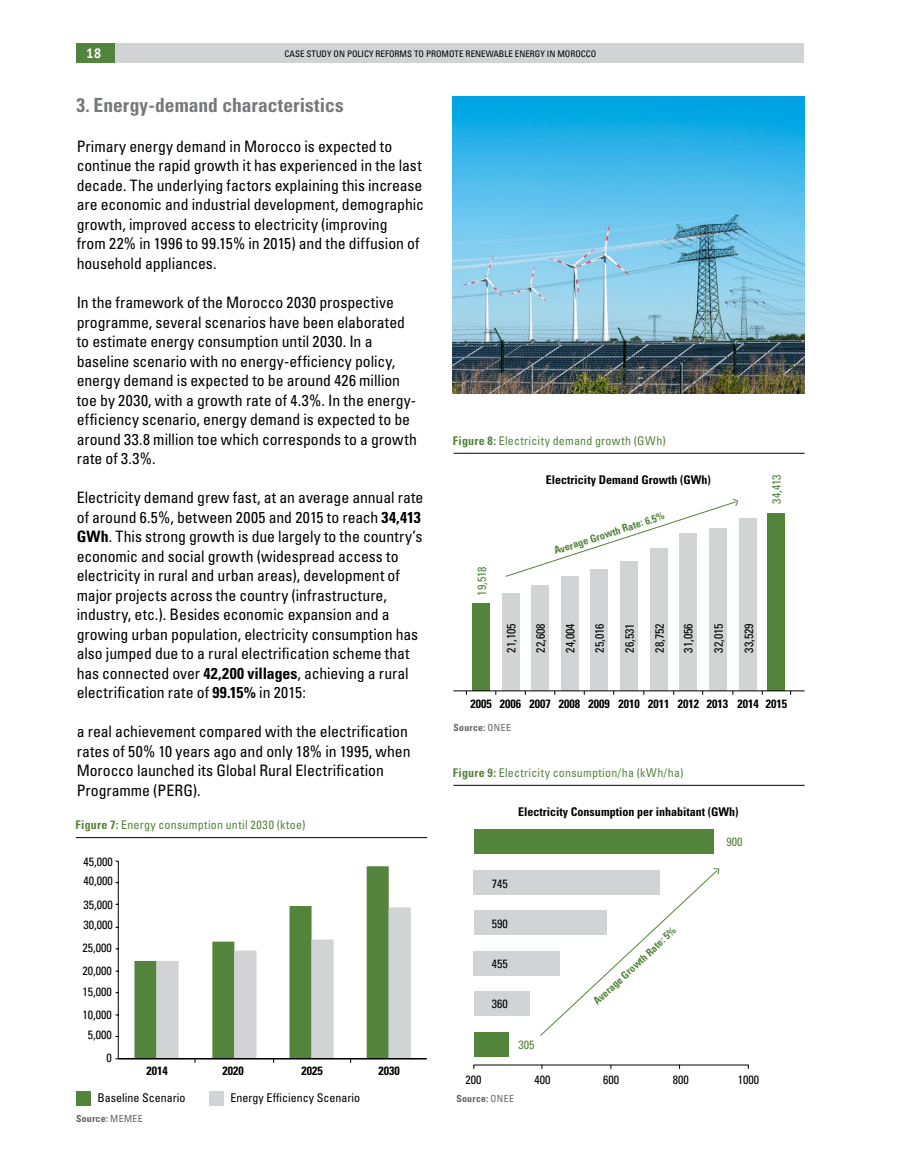
<style>
.page{position:relative;width:915px;height:1166px;background:#fff}
.page>*{position:absolute;margin:0;border:0;box-sizing:border-box;transform-origin:0 0}
.t1{font:700 condensed 19.5px "Univers";color:#77787b}
.t2{font:condensed 15.75px/19.5px "Univers";letter-spacing:-.005em;color:#000}
.t3{font:700 13.5px "PT Sans";color:#fff}
.t4{font:condensed 12px/23px "Univers";color:#000}
.t5{font:condensed 12px "Univers";letter-spacing:.02em;color:#53843b}
.t6{font:700 condensed 12px "Univers";color:#000}
.t7{font:700 condensed 10.5px "Univers";color:#53843b}
.t8{font:700 condensed 9.75px "Univers";letter-spacing:.025em;color:#636466}
.t9{font:condensed 9px "Univers";color:#000}
.s1{font-weight:700}
.s2{font-weight:400}
</style>
<div class="page">
<div style="left:114px;top:43px;width:690px;height:20px;background:#d1d3d4"></div>
<div style="left:77px;top:43px;width:38px;height:20px;background:#53843b"></div>
<hr style="left:453px;top:453px;width:351px;height:1px;background:#000">
<hr style="left:453px;top:784px;width:351px;height:1px;background:#000">
<hr style="left:76px;top:837px;width:351px;height:1px;background:#000">
<svg style="left:134px;top:866px;width:254px;height:192px"></svg>
<hr style="left:118px;top:860px;width:1px;height:198px;background:#000">
<hr style="left:118px;top:1058px;width:308px;height:1px;background:#000">
<svg style="left:156px;top:907px;width:254px;height:155px"></svg>
<div style="left:76px;top:1090px;width:15px;height:15px;background:#53843b"></div>
<div style="left:209px;top:1090px;width:15px;height:15px;background:#d1d3d4"></div>
<div style="left:472px;top:603px;width:17px;height:87px;background:#53843b"></div>
<div style="left:501px;top:593px;width:18px;height:97px;background:#d1d3d4"></div>
<div style="left:531px;top:585px;width:17px;height:105px;background:#d1d3d4"></div>
<div style="left:560px;top:576px;width:18px;height:114px;background:#d1d3d4"></div>
<div style="left:590px;top:569px;width:17px;height:121px;background:#d1d3d4"></div>
<div style="left:620px;top:561px;width:17px;height:129px;background:#d1d3d4"></div>
<div style="left:649px;top:547px;width:18px;height:143px;background:#d1d3d4"></div>
<div style="left:679px;top:533px;width:17px;height:157px;background:#d1d3d4"></div>
<div style="left:708px;top:528px;width:18px;height:162px;background:#d1d3d4"></div>
<div style="left:739px;top:518px;width:17px;height:172px;background:#d1d3d4"></div>
<div style="left:767px;top:513px;width:17px;height:177px;background:#53843b"></div>
<hr style="left:453px;top:690px;width:351px;height:1px;background:#000">
<svg style="left:505px;top:498px;width:233px;height:79px"></svg>
<div style="left:473px;top:828px;width:240px;height:25px;background:#53843b"></div>
<div style="left:473px;top:869px;width:186px;height:25px;background:#d1d3d4"></div>
<div style="left:473px;top:910px;width:133px;height:24px;background:#d1d3d4"></div>
<div style="left:473px;top:950px;width:87px;height:25px;background:#d1d3d4"></div>
<div style="left:473px;top:990px;width:56px;height:25px;background:#d1d3d4"></div>
<div style="left:473px;top:1032px;width:35px;height:24px;background:#53843b"></div>
<svg style="left:473px;top:1064px;width:275px;height:5px"></svg>
<svg style="left:539px;top:868px;width:180px;height:168px"></svg>
<img style="left:452px;top:97px;width:352px;height:296px">
<p class="t3" style="left:86px;top:44px;width:17px">18</p>
<p class="t9" style="left:284px;top:48px;width:313px">CASE STUDY ON POLICY REFORMS TO PROMOTE RENEWABLE ENERGY IN MOROCCO</p>
<p class="t1" style="left:77px;top:93px;width:268px">3. Energy-demand characteristics</p>
<p class="t2" style="left:77px;top:136px;width:349px">Primary energy demand in Morocco is expected to continue the rapid growth it has experienced in the last decade. The underlying factors explaining this increase are economic and industrial development, demographic growth, improved access to electricity (improving<br>from 22% in 1996 to 99.15% in 2015) and the diffusion of household appliances.</p>
<p class="t2" style="left:77px;top:292px;width:341px">In the framework of the Morocco 2030 prospective programme, several scenarios have been elaborated to estimate energy consumption until 2030. In a baseline scenario with no energy-efficiency policy, energy demand is expected to be around 426 million toe by 2030, with a growth rate of 4.3%. In the energy&shy;efficiency scenario, energy demand is expected to be around 33.8 million toe which corresponds to a growth rate of 3.3%.</p>
<p class="t2" style="left:77px;top:487px;width:348px">Electricity demand grew fast, at an average annual rate of around 6.5%, between 2005 and 2015 to reach <span class="s1">34,413<br>GWh</span>. This strong growth is due largely to the country’s economic and social growth (widespread access to electricity in rural and urban areas), development of major projects across the country (infrastructure, industry, etc.). Besides economic expansion and a growing urban population, electricity consumption has also jumped due to a rural electrification scheme that has connected over <span class="s1">42,200 villages</span>, achieving a rural electrification rate of <span class="s1">99.15%</span> in 2015:</p>
<p class="t2" style="left:77px;top:721px;width:335px">a real achievement compared with the electrification rates of 50% 10 years ago and only 18% in 1995, when Morocco launched its Global Rural Electrification Programme (PERG).</p>
<p class="t5" style="left:75px;top:817px;width:231px"><span class="s1">Figure 7:</span> Energy consumption until 2030 (ktoe)</p>
<p class="t4" style="left:83px;top:849px;width:31px">45,000</p>
<p class="t4" style="left:83px;top:868px;width:31px">40,000<br>35,000</p>
<p class="t4" style="left:82px;top:912px;width:32px;text-align:justify">30,000<br>25,000<br>20,000</p>
<p class="t4" style="left:82px;top:979px;width:31px">15,000<br>10,000</p>
<p class="t4" style="left:88px;top:1023px;width:25px;text-align:right">5,000<br>0</p>
<p class="t4" style="left:97px;top:1085px;width:89px">Baseline Scenario</p>
<p class="t4" style="left:230px;top:1085px;width:131px">Energy Efficiency Scenario</p>
<p class="t8" style="left:76px;top:1112px;width:68px">Source: <span class="s2">MEMEE</span></p>
<p class="t6" style="left:146px;top:1063px;width:23px">2014</p>
<p class="t6" style="left:222px;top:1063px;width:23px">2020</p>
<p class="t6" style="left:301px;top:1063px;width:23px">2025</p>
<p class="t6" style="left:378px;top:1063px;width:23px">2030</p>
<p class="t5" style="left:453px;top:433px;width:214px"><span class="s1">Figure 8:</span> Electricity demand growth (GWh)</p>
<p class="t6" style="left:545px;top:472px;width:166px">Electricity Demand Growth (GWh)</p>
<p class="t5" style="left:474px;top:595px;width:31px;rotate:-90deg">19,518</p>
<p class="t7" style="left:552px;top:544px;width:117px;rotate:-18deg">Average Growth Rate: 6.5%</p>
<p class="t4" style="left:499px;top:652px;width:31px;rotate:-90deg">21,105</p>
<p class="t4" style="left:528px;top:652px;width:31px;rotate:-90deg">22,608</p>
<p class="t4" style="left:558px;top:652px;width:31px;rotate:-90deg">24,004</p>
<p class="t4" style="left:587px;top:652px;width:31px;rotate:-90deg">25,016</p>
<p class="t4" style="left:617px;top:652px;width:31px;rotate:-90deg">26,531</p>
<p class="t4" style="left:647px;top:652px;width:31px;rotate:-90deg">28,752</p>
<p class="t4" style="left:676px;top:652px;width:31px;rotate:-90deg">31,056</p>
<p class="t4" style="left:706px;top:652px;width:31px;rotate:-90deg">32,015</p>
<p class="t4" style="left:736px;top:652px;width:31px;rotate:-90deg">33,529</p>
<p class="t5" style="left:768px;top:503px;width:31px;rotate:-90deg">34,413</p>
<p class="t6" style="left:470px;top:695px;width:318px">2005 2006 2007 2008 2009 2010 2011 2012 2013 2014 2015</p>
<p class="t8" style="left:453px;top:721px;width:59px">Source: <span class="s2">ONEE</span></p>
<p class="t5" style="left:453px;top:765px;width:232px"><span class="s1">Figure 9:</span> Electricity consumption/ha (kWh/ha)</p>
<p class="t6" style="left:518px;top:803px;width:222px">Electricity Consumption per inhabitant (GWh)</p>
<p class="t5" style="left:726px;top:833px;width:17px">900</p>
<p class="t4" style="left:491px;top:871px;width:17px">745</p>
<p class="t4" style="left:491px;top:911px;width:17px">590</p>
<p class="t4" style="left:491px;top:952px;width:17px">455</p>
<p class="t4" style="left:491px;top:991px;width:17px">360</p>
<p class="t7" style="left:590px;top:997px;width:110px;rotate:-43deg">Average Growth Rate: 5%</p>
<p class="t4" style="left:465px;top:1067px;width:17px">200</p>
<p class="t5" style="left:518px;top:1037px;width:17px">305</p>
<p class="t4" style="left:534px;top:1067px;width:17px">400</p>
<p class="t4" style="left:603px;top:1067px;width:17px">600</p>
<p class="t4" style="left:672px;top:1067px;width:17px">800</p>
<p class="t4" style="left:737px;top:1067px;width:23px">1000</p>
<p class="t8" style="left:456px;top:1092px;width:59px">Source: <span class="s2">ONEE</span></p>
</div>
